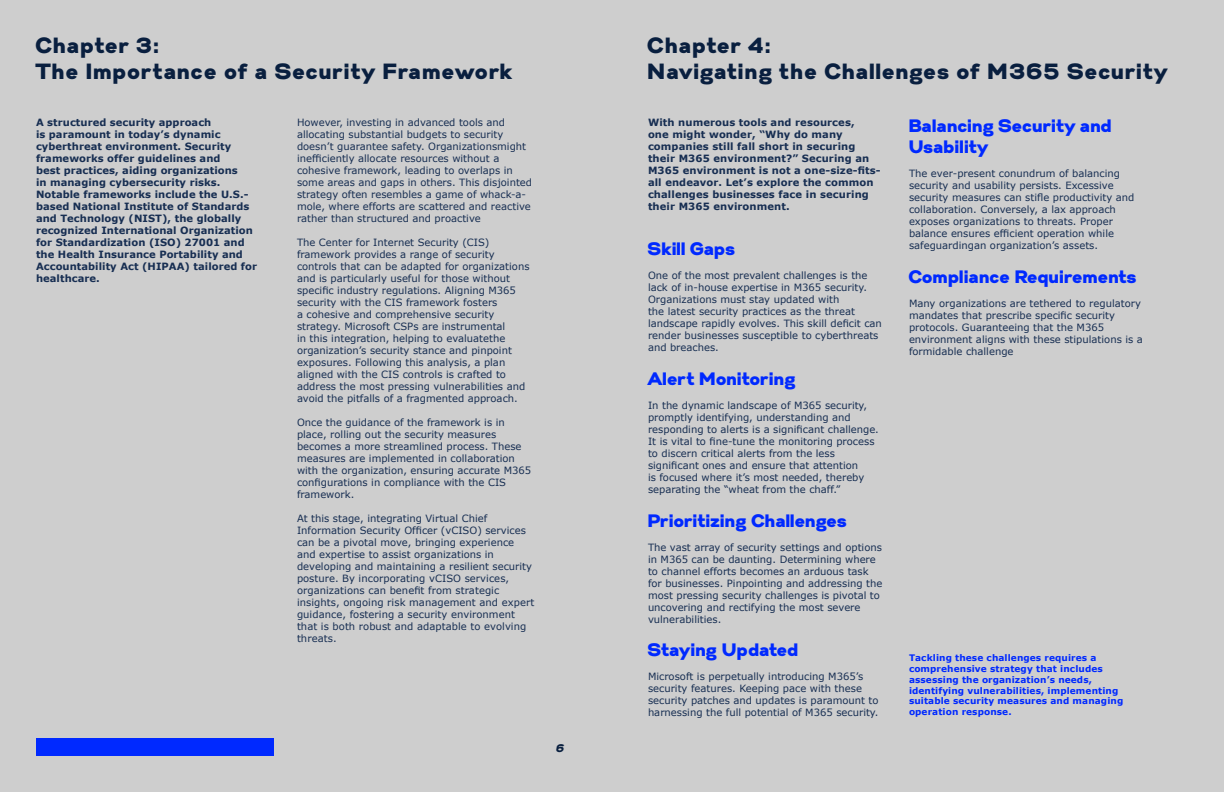
<style>
.page{position:relative;width:1224px;height:792px;background:#cecece}
.page>*{position:absolute;margin:0;border:0;box-sizing:border-box;transform-origin:0 0}
.t1{font:22px/26.4px "Gabriel Sans Black";letter-spacing:.05em;color:#091f3f}
.t2{font:18px/21.6px "Gabriel Sans Black";letter-spacing:.01em;color:#0029ff}
.t3{font:11px "Gabriel Sans Black Italic";color:#091f3f}
.t4{font:10px/12px "Verdana";color:#172e52}
.t5{font:700 10px/12px "Verdana";letter-spacing:.005em;color:#172e52}
.t6{font:700 9px/10.8px "Verdana";letter-spacing:.01em;color:#0029ff}
</style>
<div class="page">
<div style="left:36px;top:738px;width:238px;height:18px;background:#0029ff"></div>
<h1 class="t1" style="left:36px;top:33px;width:478px">Chapter 3:<br>The Importance of a Security Framework</h1>
<p class="t5" style="left:36px;top:117px;width:223px">A structured security approach<br>is paramount in today’s dynamic cyberthreat environment. Security frameworks offer guidelines and<br>best practices, aiding organizations<br>in managing cybersecurity risks.<br>Notable frameworks include the U.S.- based National Institute of Standards and Technology (NIST), the globally recognized International Organization for Standardization (ISO) 27001 and the Health Insurance Portability and Accountability Act (HIPAA) tailored for healthcare.</p>
<p class="t4" style="left:297px;top:117px;width:237px">However, investing in advanced tools and allocating substantial budgets to security doesn’t guarantee safety. Organizationsmight inefficiently allocate resources without a cohesive framework, leading to overlaps in some areas and gaps in others. This disjointed strategy often resembles a game of whack-a&shy;mole, where efforts are scattered and reactive rather than structured and proactive</p>
<p class="t4" style="left:297px;top:237px;width:234px">The Center for Internet Security (CIS) framework provides a range of security controls that can be adapted for organizations and is particularly useful for those without specific industry regulations. Aligning M365 security with the CIS framework fosters<br>a cohesive and comprehensive security strategy. Microsoft CSPs are instrumental<br>in this integration, helping to evaluatethe organization’s security stance and pinpoint exposures. Following this analysis, a plan aligned with the CIS controls is crafted to address the most pressing vulnerabilities and avoid the pitfalls of a fragmented approach.</p>
<p class="t4" style="left:297px;top:417px;width:236px">Once the guidance of the framework is in place, rolling out the security measures becomes a more streamlined process. These measures are implemented in collaboration with the organization, ensuring accurate M365 configurations in compliance with the CIS framework.</p>
<p class="t4" style="left:297px;top:513px;width:239px">At this stage, integrating Virtual Chief Information Security Officer (vCISO) services can be a pivotal move, bringing experience and expertise to assist organizations in developing and maintaining a resilient security posture. By incorporating vCISO services, organizations can benefit from strategic insights, ongoing risk management and expert guidance, fostering a security environment that is both robust and adaptable to evolving threats.</p>
<p class="t3" style="left:556px;top:742px;width:10px">6</p>
<h1 class="t1" style="left:648px;top:33px;width:522px">Chapter 4:<br>Navigating the Challenges of M365 Security</h1>
<p class="t5" style="left:648px;top:117px;width:234px">With numerous tools and resources,<br>one might wonder, “Why do many companies still fall short in securing their M365 environment?” Securing an M365 environment is not a one-size-fits&shy;all endeavor. Let’s explore the common challenges businesses face in securing their M365 environment.</p>
<h2 class="t2" style="left:909px;top:116px;width:205px">Balancing Security and<br>Usability</h2>
<p class="t4" style="left:909px;top:169px;width:227px">The ever-present conundrum of balancing security and usability persists. Excessive security measures can stifle productivity and collaboration. Conversely, a lax approach exposes organizations to threats. Proper balance ensures efficient operation while safeguardingan organization’s assets.</p>
<h2 class="t2" style="left:909px;top:267px;width:229px">Compliance Requirements</h2>
<p class="t4" style="left:909px;top:298px;width:235px">Many organizations are tethered to regulatory mandates that prescribe specific security protocols. Guaranteeing that the M365 environment aligns with these stipulations is a formidable challenge</p>
<h2 class="t2" style="left:648px;top:240px;width:89px">Skill Gaps</h2>
<p class="t4" style="left:648px;top:271px;width:235px">One of the most prevalent challenges is the lack of in-house expertise in M365 security.<br>Organizations must stay updated with<br>the latest security practices as the threat landscape rapidly evolves. This skill deficit can render businesses susceptible to cyberthreats and breaches.</p>
<h2 class="t2" style="left:648px;top:369px;width:149px">Alert Monitoring</h2>
<p class="t4" style="left:648px;top:400px;width:232px">In the dynamic landscape of M365 security, promptly identifying, understanding and responding to alerts is a significant challenge.<br>It is vital to fine-tune the monitoring process to discern critical alerts from the less significant ones and ensure that attention<br>is focused where it’s most needed, thereby separating the “wheat from the chaff.”</p>
<h2 class="t2" style="left:648px;top:511px;width:201px">Prioritizing Challenges</h2>
<p class="t4" style="left:648px;top:542px;width:236px">The vast array of security settings and options in M365 can be daunting. Determining where to channel efforts becomes an arduous task for businesses. Pinpointing and addressing the most pressing security challenges is pivotal to uncovering and rectifying the most severe vulnerabilities.</p>
<h2 class="t2" style="left:648px;top:641px;width:153px">Staying Updated</h2>
<p class="t4" style="left:648px;top:671px;width:232px">Microsoft is perpetually introducing M365’s security features. Keeping pace with these security patches and updates is paramount to harnessing the full potential of M365 security.</p>
<p class="t6" style="left:909px;top:653px;width:216px">Tackling these challenges requires a comprehensive strategy that includes assessing the organization’s needs, identifying vulnerabilities, implementing suitable security measures and managing operation response.</p>
</div>
